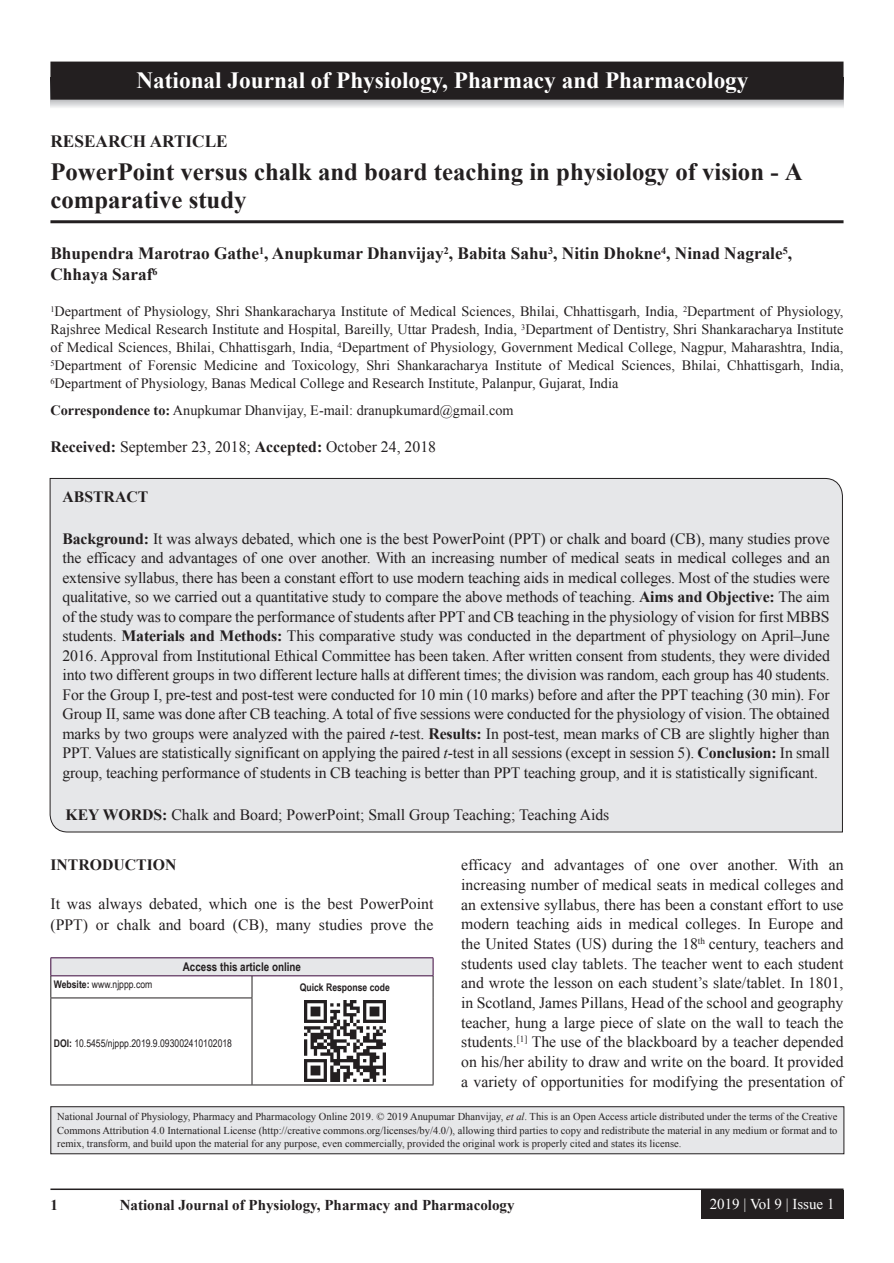
<style>
.page{position:relative;width:894px;height:1263px;background:#fff}
.page>*{position:absolute;margin:0;border:0;box-sizing:border-box;transform-origin:0 0}
.AT{font:700 24.75px/28.5px "Times New Roman";color:#231f20}
.JN_1{font:700 23.25px "Times New Roman";color:#fff}
.AU{font:700 17.25px/21px "Times New Roman";color:#231f20}
.AH{font:700 17.25px "Times New Roman";color:#231f20}
.ABS{font:15.75px/19.5px "Times New Roman";letter-spacing:-.01em;color:#231f20;text-align:justify}
.TX{font:15.75px/19.6px "Times New Roman";color:#231f20}
.KWD{font:15.75px "Times New Roman";color:#231f20}
.ABSH{font:700 15.75px "Times New Roman";color:#231f20}
.RF{font:700 15px "Times New Roman";color:#231f20}
.RF_VOL{font:15px "Times New Roman";color:#fff}
.AFF{font:14.25px/18px "Times New Roman";color:#231f20;text-align:justify}
.ADD{font:14.25px "Times New Roman";color:#231f20}
.AAO{font:700 12px "Arial Narrow";color:#231f20}
.JN_TX{font:10.5px/13.5px "Times New Roman";color:#231f20;text-align:justify}
.Web{font:10.5px "Arial Narrow";color:#231f20}
.QR{font:700 10.5px "Arial Narrow";color:#231f20}
.s1{font-weight:700}
.s2{font-style:italic}
</style>
<div class="page">
<hr style="left:50px;top:1188px;width:793px;height:2px;background:#231f20">
<div style="left:700px;top:1190px;width:143px;height:28px;background:#231f20"></div>
<hr style="left:50px;top:220px;width:793px;height:3px;background:#231f20">
<div style="left:49px;top:478px;width:793px;height:354px;background:#e6e7e9"></div>
<div style="left:51px;top:957px;width:382px;height:18px;background:#e6e7e9"></div>
<hr style="left:51px;top:975px;width:201px;height:1px;background:#3e083e">
<hr style="left:252px;top:975px;width:181px;height:1px;background:#3e083e">
<svg style="left:50px;top:958px;width:2px;height:39px"></svg>
<svg style="left:251px;top:976px;width:1px;height:21px"></svg>
<hr style="left:50px;top:997px;width:202px;height:1px;background:#231f20">
<hr style="left:50px;top:998px;width:1px;height:86px;background:#231f20">
<hr style="left:251px;top:998px;width:1px;height:86px;background:#231f20">
<hr style="left:50px;top:1084px;width:202px;height:1px;background:#231f20">
<svg style="left:432px;top:958px;width:1px;height:40px"></svg>
<hr style="left:432px;top:998px;width:1px;height:86px;background:#231f20">
<hr style="left:252px;top:1084px;width:181px;height:1px;background:#231f20">
<hr style="left:51px;top:957px;width:201px;height:1px;background:#3e083e">
<hr style="left:252px;top:957px;width:181px;height:1px;background:#3e083e">
<img style="left:304px;top:1000px;width:81px;height:81px">
<div style="left:51px;top:1106px;width:792px;height:47px;background:#e6e7e9"></div>
<div style="left:50px;top:1106px;width:794px;height:48px;border:1px solid #231f20"></div>
<svg style="left:51px;top:100px;width:792px;height:8px"></svg>
<div style="left:51px;top:62px;width:791px;height:37px;background:#231f20"></div>
<div style="left:50px;top:62px;width:793px;height:38px;border:2px solid #231f20"></div>
<p class="JN_1" style="left:136px;top:65px;width:613px">National Journal of Physiology, Pharmacy and Pharmacology</p>
<p class="AH" style="left:50px;top:129px;width:179px">RESEARCH ARTICLE</p>
<p class="AT" style="left:50px;top:157px;width:753px">PowerPoint versus chalk and board teaching in physiology of vision - A comparative study</p>
<p class="AU" style="left:50px;top:242px;width:742px">Bhupendra Marotrao Gathe<sup>1</sup>, Anupkumar Dhanvijay<sup>2</sup>, Babita Sahu<sup>3</sup>, Nitin Dhokne<sup>4</sup>, Ninad Nagrale<sup>5</sup>,<br>Chhaya Saraf<sup>6</sup></p>
<p class="AFF" style="left:50px;top:302px;width:794px"><sup>1</sup>Department of Physiology, Shri Shankaracharya Institute of Medical Sciences, Bhilai, Chhattisgarh, India, <sup>2</sup>Department of Physiology, Rajshree Medical Research Institute and Hospital, Bareilly, Uttar Pradesh, India, <sup>3</sup>Department of Dentistry, Shri Shankaracharya Institute of Medical Sciences, Bhilai, Chhattisgarh, India, <sup>4</sup>Department of Physiology, Government Medical College, Nagpur, Maharashtra, India, <sup>5</sup>Department of Forensic Medicine and Toxicology, Shri Shankaracharya Institute of Medical Sciences, Bhilai, Chhattisgarh, India, <sup>6</sup>Department of Physiology, Banas Medical College and Research Institute, Palanpur, Gujarat, India</p>
<p class="ADD" style="left:50px;top:401px;width:464px"><span class="s1">Correspondence to:</span> Anupkumar Dhanvijay, E-mail: dranupkumard@gmail.com</p>
<p class="TX" style="left:50px;top:437px;width:387px"><span class="s1">Received:</span> September 23, 2018; <span class="s1">Accepted:</span> October 24, 2018</p>
<p class="ABSH" style="left:62px;top:485px;width:87px">ABSTRACT</p>
<p class="ABS" style="left:62px;top:528px;width:768px"><span class="s1">Background:</span> It was always debated, which one is the best PowerPoint (PPT) or chalk and board (CB), many studies prove the efficacy and advantages of one over another. With an increasing number of medical seats in medical colleges and an extensive syllabus, there has been a constant effort to use modern teaching aids in medical colleges. Most of the studies were qualitative, so we carried out a quantitative study to compare the above methods of teaching. <span class="s1">Aims and Objective:</span> The aim of the study was to compare the performance of students after PPT and CB teaching in the physiology of vision for first MBBS students. <span class="s1">Materials and Methods:</span> This comparative study was conducted in the department of physiology on April–June 2016. Approval from Institutional Ethical Committee has been taken. After written consent from students, they were divided into two different groups in two different lecture halls at different times; the division was random, each group has 40 students.<br>For the Group I, pre-test and post-test were conducted for 10 min (10 marks) before and after the PPT teaching (30 min). For Group II, same was done after CB teaching. A total of five sessions were conducted for the physiology of vision. The obtained marks by two groups were analyzed with the paired <span class="s2">t</span>-test. <span class="s1">Results:</span> In post-test, mean marks of CB are slightly higher than PPT. Values are statistically significant on applying the paired <span class="s2">t</span>-test in all sessions (except in session 5). <span class="s1">Conclusion:</span> In small group, teaching performance of students in CB teaching is better than PPT teaching group, and it is statistically significant.</p>
<p class="KWD" style="left:65px;top:803px;width:545px"><span class="s1">KEY WORDS:</span> Chalk and Board; PowerPoint; Small Group Teaching; Teaching Aids</p>
<h1 class="ABSH" style="left:50px;top:854px;width:127px">INTRODUCTION</h1>
<p class="TX" style="left:50px;top:893px;width:384px;line-height:20.9px">It was always debated, which one is the best PowerPoint (PPT) or chalk and board (CB), many studies prove the</p>
<p class="AAO" style="left:183px;top:958px;width:120px">Access this article online</p>
<p class="Web" style="left:54px;top:976px;width:100px"><span class="s1">Website:</span> www.njppp.com</p>
<p class="QR" style="left:300px;top:979px;width:91px">Quick Response code</p>
<p class="TX" style="left:461px;top:855px;width:383px;text-align:justify">efficacy and advantages of one over another. With an increasing number of medical seats in medical colleges and an extensive syllabus, there has been a constant effort to use modern teaching aids in medical colleges. In Europe and the United States (US) during the 18<sup>th</sup> century, teachers and students used clay tablets. The teacher went to each student and wrote the lesson on each student’s slate/tablet. In 1801, in Scotland, James Pillans, Head of the school and geography teacher, hung a large piece of slate on the wall to teach the students.<sup>[1]</sup> The use of the blackboard by a teacher depended on his/her ability to draw and write on the board. It provided a variety of opportunities for modifying the presentation of</p>
<p class="Web" style="left:54px;top:1035px;width:180px"><span class="s1">DOI:</span> 10.5455/njppp.2019.9.093002410102018</p>
<p class="JN_TX" style="left:57px;top:1110px;width:781px">National Journal of Physiology, Pharmacy and Pharmacology Online 2019. © 2019 Anupumar Dhanvijay, <span class="s2">et al</span>. This is an Open Access article distributed under the terms of the Creative Commons Attribution 4.0 International License (http://creative commons.org/licenses/by/4.0/), allowing third parties to copy and redistribute the material in any medium or format and to remix, transform, and build upon the material for any purpose, even commercially, provided the original work is properly cited and states its license.</p>
<p class="RF" style="left:50px;top:1194px;width:9px">1</p>
<p class="RF" style="left:120px;top:1194px;width:396px">National Journal of Physiology, Pharmacy and Pharmacology</p>
<p class="RF_VOL" style="left:709px;top:1194px;width:126px">2019 | Vol 9 | Issue 1</p>
</div>
